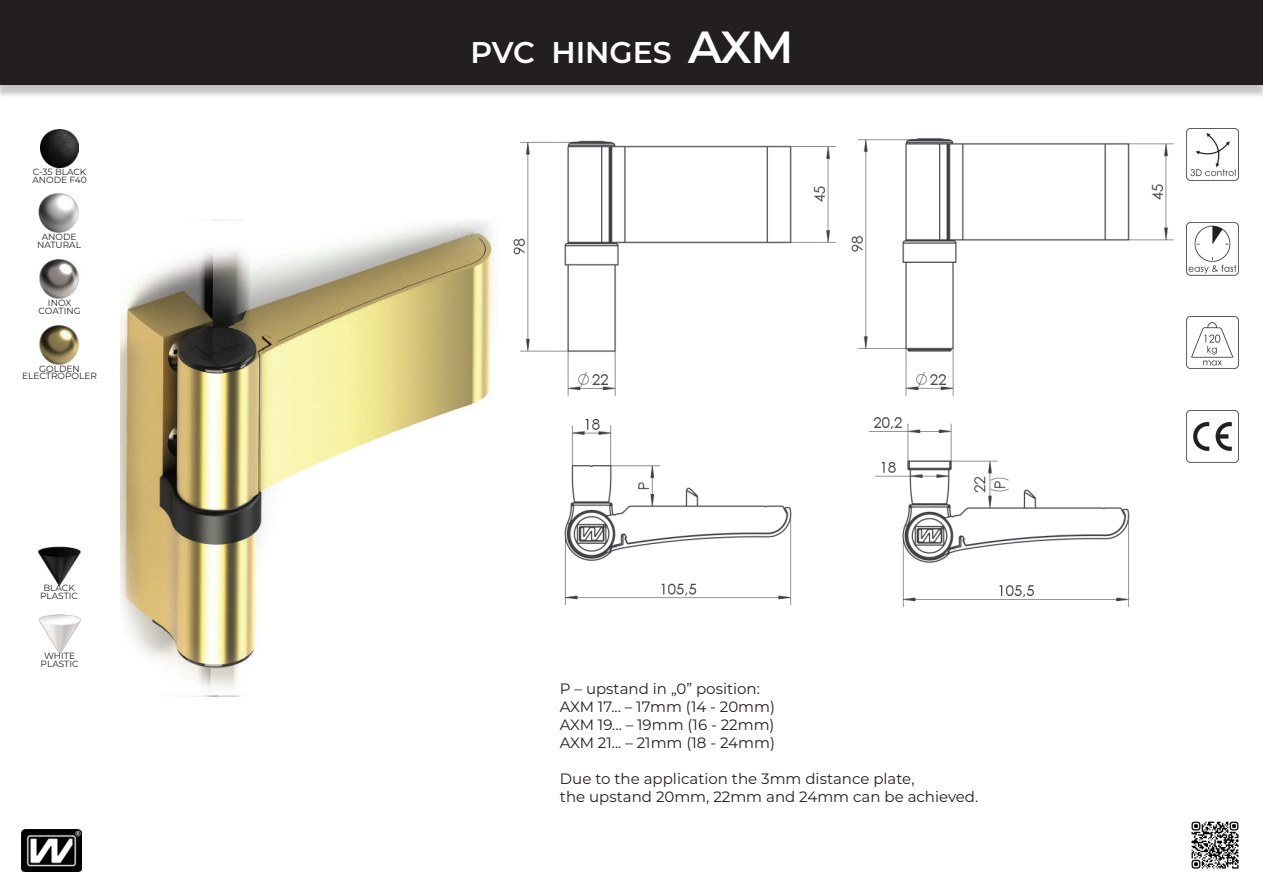
<style>
.page{position:relative;width:1263px;height:893px;background:#fff}
.page>*{position:absolute;margin:0;border:0;box-sizing:border-box;transform-origin:0 0}
.t1{font:600 30px "Montserrat";color:#fff}
.t2{font:15px/18px "Montserrat";color:#231f20}
.t3{font:9px/8.1px "Montserrat";color:#231f20;text-align:center}
.s1{font-size:45px}
</style>
<div class="page">
<div style="left:0;top:4px;width:1263px;height:94px;background:#231f20;opacity:.25"></div>
<div style="left:1px;top:1px;width:1261px;height:83px;background:#231f20"></div>
<div style="left:0;top:0;width:1263px;height:85px;border:2px solid #231f20"></div>
<img style="left:21px;top:829px;width:61px;height:43px">
<img style="left:120px;top:220px;width:374px;height:477px">
<img style="left:513px;top:140px;width:323px;height:466px">
<img style="left:1187px;top:129px;width:51px;height:52px">
<img style="left:1187px;top:223px;width:51px;height:52px">
<img style="left:38px;top:193px;width:41px;height:40px">
<img style="left:39px;top:325px;width:40px;height:40px">
<img style="left:39px;top:259px;width:40px;height:40px">
<img style="left:37px;top:546px;width:44px;height:41px">
<img style="left:38px;top:614px;width:43px;height:41px">
<img style="left:40px;top:129px;width:39px;height:39px">
<img style="left:1187px;top:411px;width:51px;height:52px">
<img style="left:1187px;top:317px;width:51px;height:52px">
<img style="left:851px;top:138px;width:323px;height:470px">
<img style="left:1191px;top:821px;width:48px;height:48px">
<p class="t3" style="left:32px;top:167px;width:56px;text-align:left">C-35 BLACK<br>ANODE F40</p>
<p class="t3" style="left:37px;top:233px;width:45px">ANODE<br>NATURAL</p>
<p class="t3" style="left:39px;top:298px;width:44px">INOX<br>COATING</p>
<p class="t3" style="left:22px;top:365px;width:76px;line-height:7.2px">GOLDEN<br>ELECTROPOLER</p>
<p class="t3" style="left:40px;top:583px;width:39px">BLACK<br>PLASTIC</p>
<p class="t3" style="left:41px;top:652px;width:39px">WHITE<br>PLASTIC</p>
<h1 class="t1" style="left:470px;top:32px;width:324px">PVC HINGES <span class="s1">AXM</span></h1>
<p class="t2" style="left:560px;top:679px;width:217px">P – upstand in „0” position:<br>AXM 17... – 17mm (14 - 20mm)<br>AXM 19... – 19mm (16 - 22mm)<br>AXM 21... – 21mm (18 - 24mm)</p>
<p class="t2" style="left:560px;top:769px;width:420px">Due to the application the 3mm distance plate,<br>the upstand 20mm, 22mm and 24mm can be achieved.</p>
</div>
